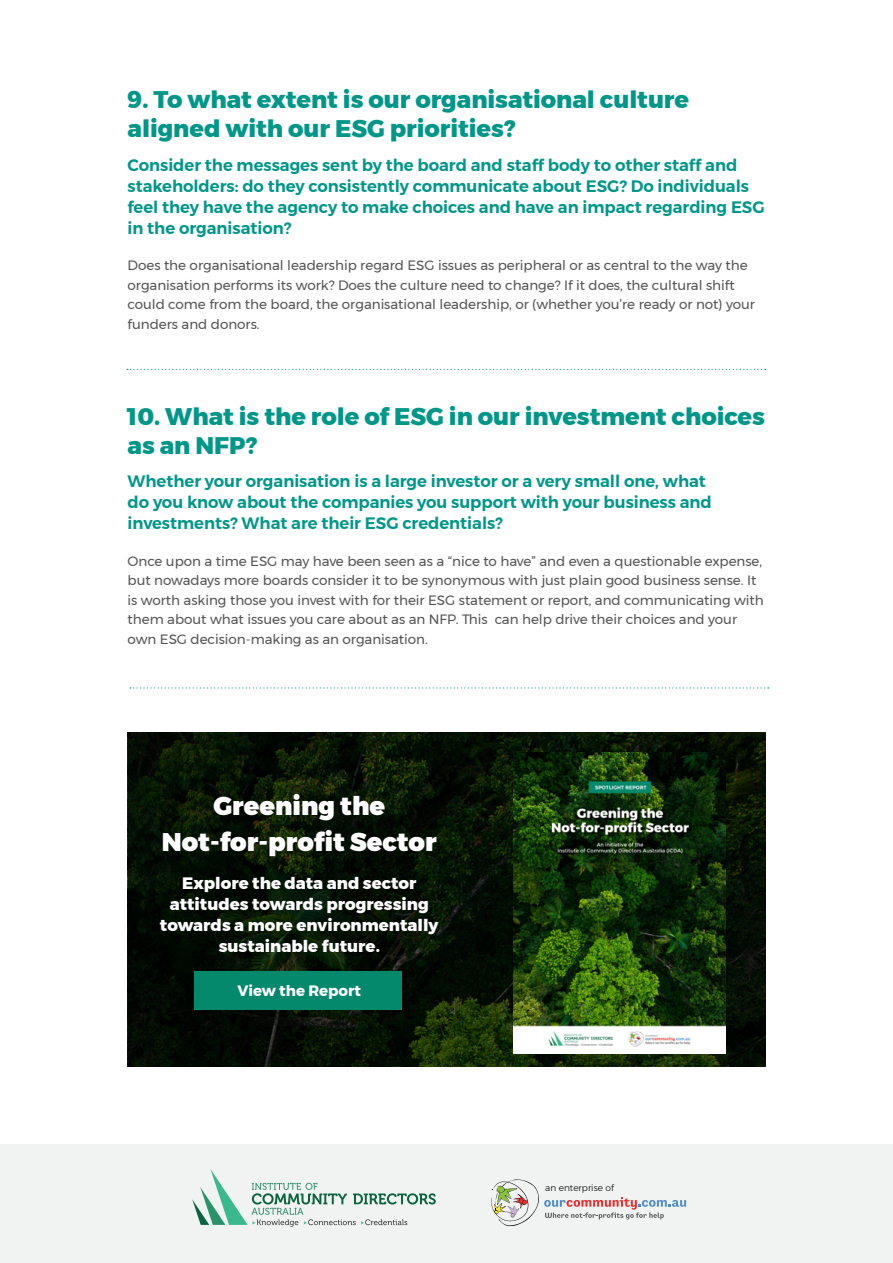
<style>
.page{position:relative;width:893px;height:1263px;background:#fff}
.page>*{position:absolute;margin:0;border:0;box-sizing:border-box;transform-origin:0 0}
.t1{font:900 25.5px/36px "Montserrat";color:#fff;text-align:center}
.t2{font:800 24px/28.5px "Montserrat";letter-spacing:-.005em;color:#009789}
.t3{font:600 16.5px/21px "Montserrat";letter-spacing:-.005em;color:#009789}
.t4{font:800 16.5px/21px "Montserrat";color:#fff;text-align:center}
.t5{font:700 15px "Montserrat";color:#fff}
.t6{font:13.5px/19.5px "Montserrat";letter-spacing:-.005em;color:#545456}
.t7{font:300 9px "Montserrat";color:#000}
</style>
<div class="page">
<svg style="left:128px;top:732px;width:637px;height:334px;background:#071304"></svg>
<svg style="left:130px;top:687px;width:639px;height:1px"></svg>
<svg style="left:127px;top:369px;width:639px;height:1px"></svg>
<div style="left:0;top:1145px;width:893px;height:118px;background:#f1f2f2"></div>
<svg style="left:192px;top:1169px;width:244px;height:58px"></svg>
<svg style="left:491px;top:1179px;width:195px;height:47px"></svg>
<img style="left:513px;top:752px;width:212px;height:302px">
<div style="left:194px;top:971px;width:207px;height:38px;background:#04896c"></div>
<h2 class="t2" style="left:128px;top:86px;width:563px">9. To what extent is our organisational culture aligned with our ESG priorities?</h2>
<p class="t3" style="left:128px;top:154px;width:639px">Consider the messages sent by the board and staff body to other staff and stakeholders: do they consistently communicate about ESG? Do individuals feel they have the agency to make choices and have an impact regarding ESG in the organisation?</p>
<p class="t6" style="left:128px;top:255px;width:629px">Does the organisational leadership regard ESG issues as peripheral or as central to the way the organisation performs its work? Does the culture need to change? If it does, the cultural shift could come from the board, the organisational leadership, or (whether you’re ready or not) your funders and donors.</p>
<h2 class="t2" style="left:128px;top:402px;width:639px">10. What is the role of ESG in our investment choices as an NFP?</h2>
<p class="t3" style="left:128px;top:471px;width:586px">Whether your organisation is a large investor or a very small one, what do you know about the companies you support with your business and investments? What are their ESG credentials?</p>
<p class="t6" style="left:128px;top:551px;width:638px">Once upon a time ESG may have been seen as a “nice to have” and even a questionable expense, but nowadays more boards consider it to be synonymous with just plain good business sense. It is worth asking those you invest with for their ESG statement or report, and communicating with them about what issues you care about as an NFP. This can help drive their choices and your own ESG decision-making as an organisation.</p>
<h1 class="t1" style="left:162px;top:789px;width:276px">Greening the<br>Not-for-profit Sector</h1>
<p class="t4" style="left:160px;top:872px;width:280px">Explore the data and sector attitudes towards progressing towards a more environmentally sustainable future.</p>
<p class="t5" style="left:237px;top:978px;width:125px">View the Report</p>
<p class="t7" style="left:545px;top:1181px;width:70px">an enterprise of</p>
</div>
